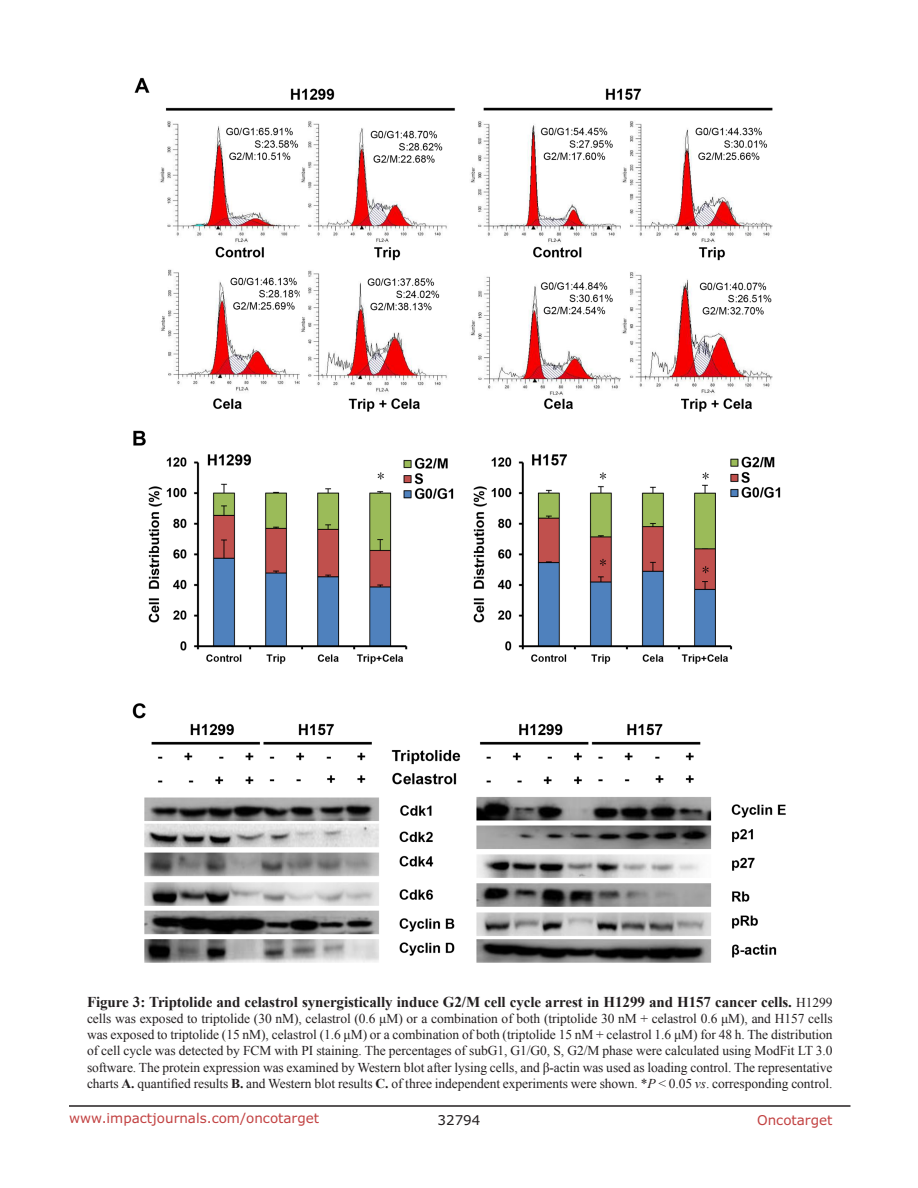
<style>
.page{position:relative;width:918px;height:1188px;background:#fff}
.page>*{position:absolute;margin:0;border:0;box-sizing:border-box;transform-origin:0 0}
.FigureText{font:700 15px "Times New Roman";letter-spacing:-.005em;color:#231f20}
.FigureText-2{font:13.5px/16.2px "Times New Roman";letter-spacing:-.005em;color:#231f20;text-align:justify}
.t1{font:13.5px "Verdana";color:#c24141}
.t2{font:13.5px "Verdana";color:#231f20}
.s1{font-weight:400;font-size:13.5px}
.s2{font-weight:700}
.s3{font-style:italic}
</style>
<div class="page">
<hr style="left:69px;top:1105px;width:781px;height:2px;background:#231f20">
<img style="left:132px;top:77px;width:654px;height:886px">
<p class="FigureText" style="left:87px;top:991px;width:747px">Figure 3: Triptolide and celastrol synergistically induce G2/M cell cycle arrest in H1299 and H157 cancer cells. <span class="s1">H1299</span></p>
<p class="FigureText-2" style="left:87px;top:1010px;width:747px">cells was exposed to triptolide (30 nM), celastrol (0.6 μM) or a combination of both (triptolide 30 nM + celastrol 0.6 μM), and H157 cells was exposed to triptolide (15 nM), celastrol (1.6 μM) or a combination of both (triptolide 15 nM + celastrol 1.6 μM) for 48 h. The distribution of cell cycle was detected by FCM with PI staining. The percentages of subG1, G1/G0, S, G2/M phase were calculated using ModFit LT 3.0 software. The protein expression was examined by Western blot after lysing cells, and β-actin was used as loading control. The representative charts <span class="s2">A.</span> quantified results <span class="s2">B.</span> and Western blot results <span class="s2">C.</span> of three independent experiments were shown. *<span class="s3">P</span> &lt; 0.05 <span class="s3">vs</span>. corresponding control.</p>
<p class="t1" style="left:69px;top:1110px;width:252px">www.impactjournals.com/oncotarget</p>
<p class="t2" style="left:438px;top:1111px;width:44px">32794</p>
<p class="t1" style="left:757px;top:1111px;width:77px">Oncotarget</p>
</div>
